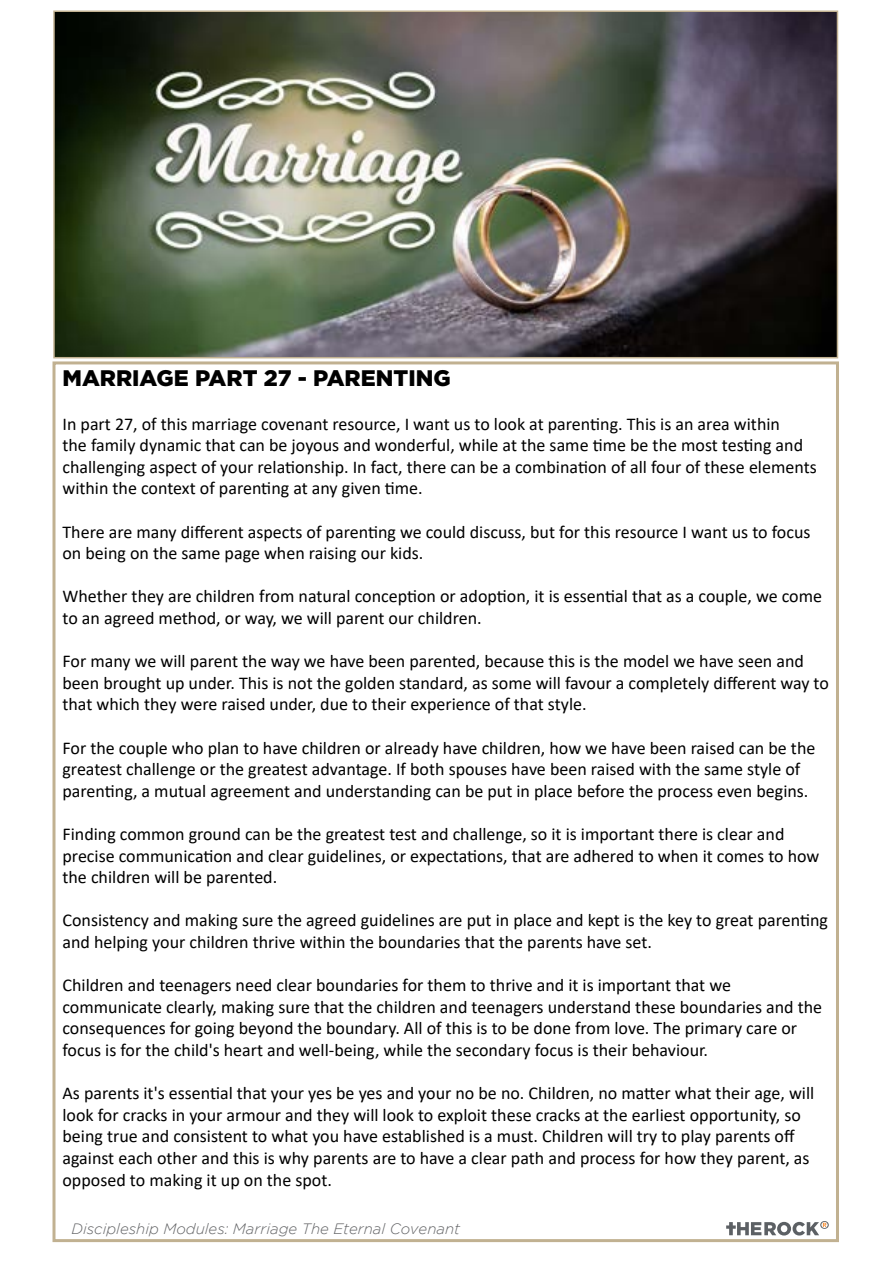
<style>
.page{position:relative;width:893px;height:1263px;background:#fff}
.page>*{position:absolute;margin:0;border:0;box-sizing:border-box;transform-origin:0 0}
.t1{font:900 22.5px "Gotham";color:#000}
.t2{font:18px/21.6px "Calibri";color:#000}
.t3{font:italic 300 15px "Gotham";color:#636466}
</style>
<div class="page">
<img style="left:56px;top:14px;width:779px;height:341px">
<div style="left:53px;top:11px;width:785px;height:347px;border:2px solid #c1b191"></div>
<svg style="left:726px;top:1221px;width:103px;height:14px"></svg>
<p class="t1" style="left:63px;top:365px;width:390px">MARRIAGE PART 27 - PARENTING</p>
<p class="t2" style="left:63px;top:412px;width:756px">In part 27, of this marriage covenant resource, I want us to look at parenting. This is an area within<br>the family dynamic that can be joyous and wonderful, while at the same time be the most testing and challenging aspect of your relationship. In fact, there can be a combination of all four of these elements within the context of parenting at any given time.</p>
<p class="t2" style="left:63px;top:520px;width:749px">There are many different aspects of parenting we could discuss, but for this resource I want us to focus on being on the same page when raising our kids.</p>
<p class="t2" style="left:63px;top:585px;width:761px">Whether they are children from natural conception or adoption, it is essential that as a couple, we come to an agreed method, or way, we will parent our children.</p>
<p class="t2" style="left:63px;top:650px;width:768px">For many we will parent the way we have been parented, because this is the model we have seen and been brought up under. This is not the golden standard, as some will favour a completely different way to that which they were raised under, due to their experience of that style.</p>
<p class="t2" style="left:63px;top:736px;width:754px">For the couple who plan to have children or already have children, how we have been raised can be the greatest challenge or the greatest advantage. If both spouses have been raised with the same style of parenting, a mutual agreement and understanding can be put in place before the process even begins.</p>
<p class="t2" style="left:63px;top:823px;width:758px">Finding common ground can be the greatest test and challenge, so it is important there is clear and precise communication and clear guidelines, or expectations, that are adhered to when it comes to how the children will be parented.</p>
<p class="t2" style="left:63px;top:909px;width:767px">Consistency and making sure the agreed guidelines are put in place and kept is the key to great parenting and helping your children thrive within the boundaries that the parents have set.</p>
<p class="t2" style="left:63px;top:974px;width:761px">Children and teenagers need clear boundaries for them to thrive and it is important that we communicate clearly, making sure that the children and teenagers understand these boundaries and the consequences for going beyond the boundary. All of this is to be done from love. The primary care or focus is for the child's heart and well-being, while the secondary focus is their behaviour.</p>
<p class="t2" style="left:63px;top:1082px;width:753px">As parents it's essential that your yes be yes and your no be no. Children, no matter what their age, will look for cracks in your armour and they will look to exploit these cracks at the earliest opportunity, so being true and consistent to what you have established is a must. Children will try to play parents off against each other and this is why parents are to have a clear path and process for how they parent, as opposed to making it up on the spot.</p>
<p class="t3" style="left:72px;top:1220px;width:390px">Discipleship Modules: Marriage The Eternal Covenant</p>
</div>
